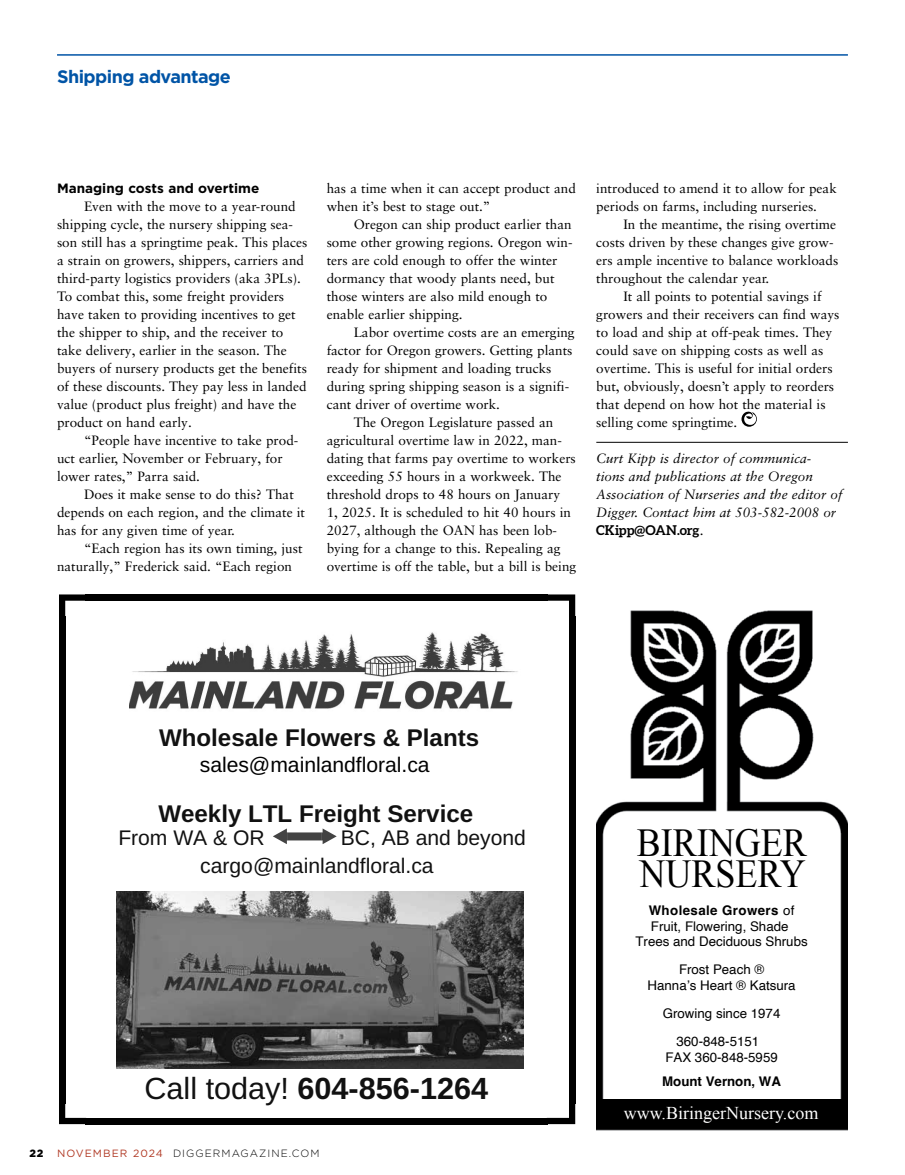
<style>
.page{position:relative;width:905px;height:1175px;background:#fff}
.page>*{position:absolute;margin:0;border:0;box-sizing:border-box;transform-origin:0 0}
.t1{font:39.6px/31.5px "Times New Roman";color:#000;scale:.91 1}
.t2{font:700 30.6px "Arimo";color:#111}
.t3{font:700 24.15px "Arimo";color:#111}
.t4{font:21.15px "Arimo";color:#111}
.t5{font:21.15px "Arimo";color:#000}
.t6{font:18px "Times New Roman";color:#fff}
.t7{font:700 18px "Gotham";letter-spacing:-.03em;color:#0054a6}
.t8{font:13.5px/18px "Sabon LT Pro";color:#000}
.t9{font:italic 13.5px/18px "Sabon LT Pro";color:#000}
.t10{font:700 13.5px "Gotham";color:#000}
.t11{font:700 13.5px "Aleo";letter-spacing:-.005em;color:#000}
.t12{font:13.35px/15.9px "Helvetica";color:#000;text-align:center}
.t13{font:700 13.35px "Helvetica";color:#000}
.t14{font:300 10.5px "Gotham";letter-spacing:.1em;color:#000}
.t15{font:900 10.5px "Gotham";color:#000}
.s1{font-family:"Sabon LT Pro";font-weight:400;font-style:italic}
.s2{font-weight:400}
.s3{font-weight:400;color:#b03823}
.s4{font-weight:700}
</style>
<div class="page">
<img style="left:129px;top:594px;width:447px;height:145px">
<img style="left:116px;top:891px;width:407px;height:177px">
<svg style="left:273px;top:828px;width:64px;height:16px"></svg>
<div style="left:57px;top:585px;width:109px;height:85px;background:#fff"></div>
<svg style="left:59px;top:594px;width:27px;height:22px"></svg>
<div style="left:59px;top:615px;width:6px;height:488px;background:#000"></div>
<svg style="left:59px;top:1102px;width:26px;height:22px"></svg>
<div style="left:85px;top:1117px;width:462px;height:7px;background:#000"></div>
<svg style="left:546px;top:1103px;width:29px;height:21px"></svg>
<div style="left:569px;top:615px;width:6px;height:488px;background:#000"></div>
<div style="left:85px;top:594px;width:462px;height:6px;background:#000"></div>
<svg style="left:546px;top:594px;width:29px;height:22px"></svg>
<img style="left:596px;top:610px;width:251px;height:520px">
<div style="left:596px;top:1099px;width:251px;height:30px;background:#000"></div>
<div style="left:621px;top:816px;width:210px;height:102px;background:#fff"></div>
<hr style="left:596px;top:442px;width:251px;height:1px;background:#000">
<svg style="left:741px;top:411px;width:15px;height:16px"></svg>
<hr style="left:57px;top:54px;width:790px;height:2px;background:#0054a6">
<hr style="left:904px;top:0;width:1px;height:54px;background:#9cceef">
<h3 class="t7" style="left:57px;top:65px;width:175px">Shipping advantage</h3>
<p class="t10" style="left:57px;top:179px;width:204px">Managing costs and overtime</p>
<p class="t8" style="left:57px;top:197px;width:252px;text-indent:27px">Even with the move to a year-round shipping cycle, the nursery shipping sea&shy;son still has a springtime peak. This places a strain on growers, shippers, carriers and third-party logistics providers (aka 3PLs).<br>To combat this, some freight providers have taken to providing incentives to get the shipper to ship, and the receiver to take delivery, earlier in the season. The buyers of nursery products get the benefits of these discounts. They pay less in landed value (product plus freight) and have the product on hand early.</p>
<p class="t8" style="left:57px;top:431px;width:243px;text-indent:27px">“People have incentive to take prod&shy;uct earlier, November or February, for lower rates,” Parra said.</p>
<p class="t8" style="left:57px;top:485px;width:249px;text-indent:27px">Does it make sense to do this? That depends on each region, and the climate it has for any given time of year.</p>
<p class="t8" style="left:57px;top:539px;width:247px;text-indent:27px">“Each region has its own timing, just naturally,” Frederick said. “Each region</p>
<p class="t8" style="left:327px;top:178px;width:251px">has a time when it can accept product and when it’s best to stage out.”</p>
<p class="t8" style="left:327px;top:214px;width:247px;text-indent:27px">Oregon can ship product earlier than some other growing regions. Oregon win&shy;ters are cold enough to offer the winter dormancy that woody plants need, but those winters are also mild enough to enable earlier shipping.</p>
<p class="t8" style="left:354px;top:322px;width:222px">Labor overtime costs are an emerging</p>
<p class="t8" style="left:327px;top:340px;width:247px">factor for Oregon growers. Getting plants</p>
<p class="t8" style="left:327px;top:358px;width:226px">ready for shipment and loading trucks</p>
<p class="t8" style="left:327px;top:376px;width:244px">during spring shipping season is a signifi-</p>
<p class="t8" style="left:327px;top:394px;width:175px">cant driver of overtime work.</p>
<p class="t8" style="left:354px;top:412px;width:201px">The Oregon Legislature passed an</p>
<p class="t8" style="left:327px;top:430px;width:237px">agricultural overtime law in 2022, man-</p>
<p class="t8" style="left:327px;top:448px;width:251px">dating that farms pay overtime to workers</p>
<p class="t8" style="left:327px;top:466px;width:236px">exceeding 55 hours in a workweek. The</p>
<p class="t8" style="left:327px;top:484px;width:235px">threshold drops to 48 hours on January</p>
<p class="t8" style="left:327px;top:502px;width:246px">1, 2025. It is scheduled to hit 40 hours in</p>
<p class="t8" style="left:327px;top:520px;width:232px">2027, although the OAN has been lob-</p>
<p class="t8" style="left:327px;top:538px;width:235px">bying for a change to this. Repealing ag</p>
<p class="t8" style="left:327px;top:556px;width:251px">overtime is off the table, but a bill is being</p>
<p class="t8" style="left:596px;top:179px;width:242px">introduced to amend it to allow for peak periods on farms, including nurseries.</p>
<p class="t8" style="left:596px;top:215px;width:243px;text-indent:27px">In the meantime, the rising overtime costs driven by these changes give grow&shy;ers ample incentive to balance workloads throughout the calendar year.</p>
<p class="t8" style="left:596px;top:286px;width:245px;text-indent:27px">It all points to potential savings if growers and their receivers can find ways to load and ship at off-peak times. They could save on shipping costs as well as overtime. This is useful for initial orders but, obviously, doesn’t apply to reorders that depend on how hot the material is selling come springtime.</p>
<p class="t9" style="left:596px;top:449px;width:248px">Curt Kipp is director of communica&shy;tions and publications at the Oregon Association of Nurseries and the editor of Digger. Contact him at 503-582-2008 or</p>
<p class="t11" style="left:596px;top:522px;width:109px">CKipp@OAN.org<span class="s1">.</span></p>
<h3 class="t3" style="left:159px;top:724px;width:321px">Wholesale Flowers &amp; Plants</h3>
<h3 class="t5" style="left:200px;top:753px;width:231px">sales@mainlandfloral.ca</h3>
<h3 class="t3" style="left:158px;top:800px;width:316px">Weekly LTL Freight Service</h3>
<h3 class="t4" style="left:118px;top:826px;width:148px">From WA &amp; OR</h3>
<h3 class="t4" style="left:341px;top:826px;width:187px">BC, AB and beyond</h3>
<h3 class="t4" style="left:200px;top:854px;width:235px">cargo@mainlandfloral.ca</h3>
<h2 class="t2" style="left:144px;top:1071px;width:345px"><span class="s2">Call today!</span> 604-856-1264</h2>
<p class="t15" style="left:29px;top:1145px;width:16px">22</p>
<p class="t14" style="left:57px;top:1146px;width:264px"><span class="s3">NOVEMBER 2024</span> DIGGERMAGAZINE.COM</p>
<h1 class="t1" style="left:637px;top:826px;width:188px">BIRINGER<br>NURSERY</h1>
<p class="t12" style="left:635px;top:902px;width:174px"><span class="s4">Wholesale Growers</span> of<br>Fruit, Flowering, Shade<br>Trees and Deciduous Shrubs</p>
<p class="t12" style="left:647px;top:962px;width:150px">Frost Peach ®<br>Hanna’s Heart ® Katsura</p>
<p class="t12" style="left:662px;top:1000px;width:119px;line-height:27.9px">Growing since 1974<br>360-848-5151</p>
<p class="t12" style="left:665px;top:1050px;width:114px">FAX 360-848-5959</p>
<p class="t13" style="left:662px;top:1073px;width:120px">Mount Vernon, WA</p>
<h3 class="t6" style="left:623px;top:1101px;width:196px">www.BiringerNursery.com</h3>
</div>
